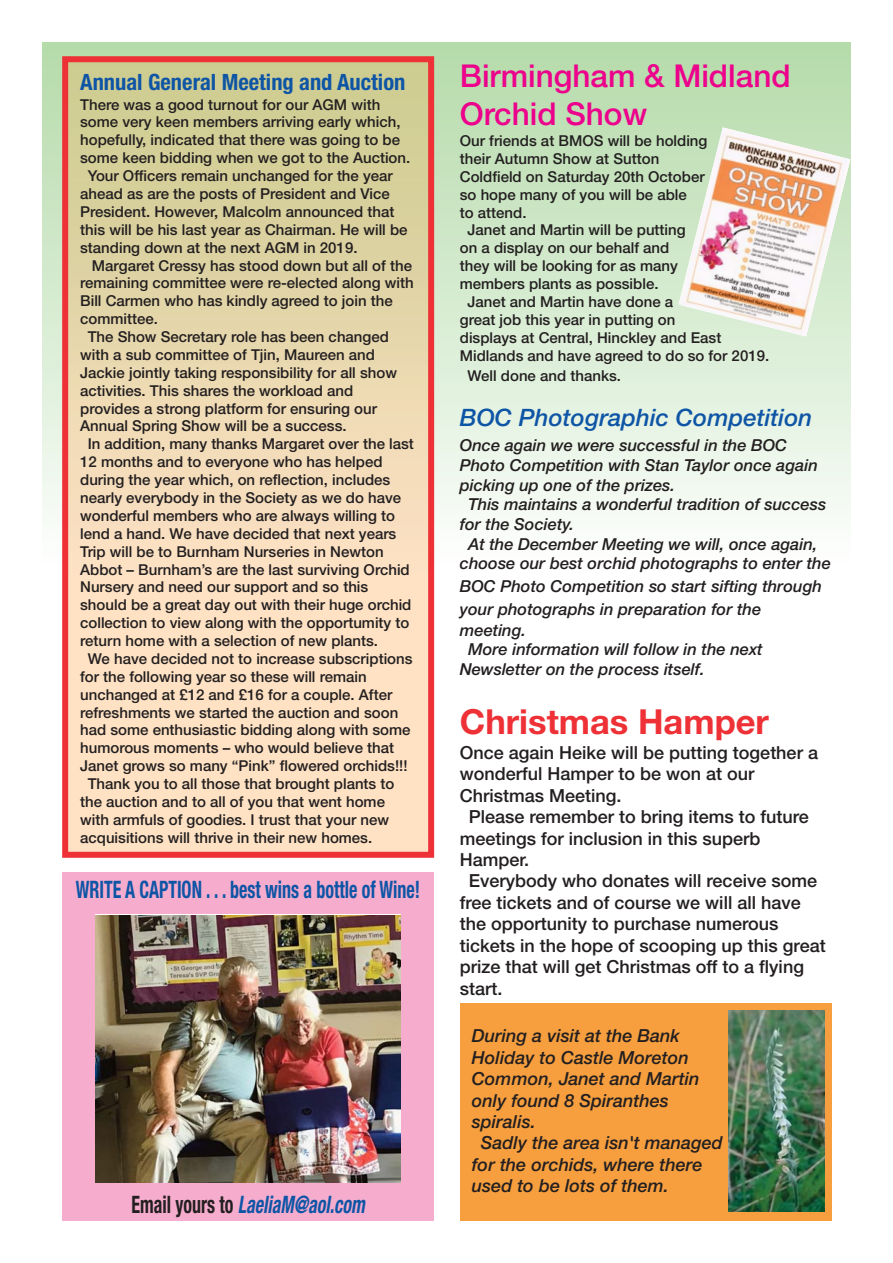
<style>
.page{position:relative;width:893px;height:1263px;background:#fff}
.page>*{position:absolute;margin:0;border:0;box-sizing:border-box;transform-origin:0 0}
.t1{font:700 34.5px "Helvetica Neue";color:#ee3136}
.t2{font:500 31.5px/37.5px "Helvetica Neue";color:#ec008c}
.t3{font:700 condensed 24px "Helvetica Neue";color:#0e55a6;scale:.75 1}
.t4{font:italic 700 condensed 24px "Helvetica Neue";color:#0e55a6;scale:.75 1}
.t5{font:italic 500 24px "Helvetica Neue";color:#0e55a6}
.t6{font:700 condensed 22.5px "Helvetica Neue";color:#0e55a6}
.t7{font:500 18px "Helvetica Neue";color:#231f20}
.t8{font:italic 500 18px "Helvetica Neue";color:#231f20}
.t9{font:italic 500 16.5px/23.2px "Helvetica Neue";color:#231f20}
.t10{font:500 15px "Helvetica Neue";color:#231f20}
.s1{font-style:normal;color:#231f20}
</style>
<div class="page">
<div style="left:43px;top:43px;width:807px;height:528px;background:linear-gradient(to bottom,#b4daa9,#fcfefc)"></div>
<div style="left:68px;top:571px;width:360px;height:281px;background:#fee2c3"></div>
<img style="left:69px;top:63px;width:358px;height:508px">
<div style="left:62px;top:56px;width:372px;height:802px;border:6px solid #ee3136"></div>
<img style="left:680px;top:128px;width:170px;height:208px">
<div style="left:62px;top:872px;width:372px;height:348px;background:#f6adcd"></div>
<img style="left:95px;top:915px;width:306px;height:267px">
<div style="left:460px;top:1003px;width:372px;height:217px;background:#f79f3e"></div>
<img style="left:728px;top:1011px;width:96px;height:200px">
<h3 class="t6" style="left:80px;top:74px;width:327px">Annual General Meeting and Auction</h3>
<p class="t10" style="left:80px;top:99px;width:302px">There was a good turnout for our AGM with</p>
<p class="t10" style="left:80px;top:117px;width:322px">some very keen members arriving early which,</p>
<p class="t10" style="left:80px;top:135px;width:321px">hopefully, indicated that there was going to be</p>
<p class="t10" style="left:80px;top:152px;width:332px">some keen bidding when we got to the Auction.</p>
<p class="t10" style="left:88px;top:170px;width:307px">Your Officers remain unchanged for the year</p>
<p class="t10" style="left:80px;top:188px;width:311px">ahead as are the posts of President and Vice</p>
<p class="t10" style="left:80px;top:206px;width:316px">President. However, Malcolm announced that</p>
<p class="t10" style="left:80px;top:224px;width:329px">this will be his last year as Chairman. He will be</p>
<p class="t10" style="left:80px;top:242px;width:279px">standing down at the next AGM in 2019.</p>
<p class="t10" style="left:92px;top:260px;width:322px">Margaret Cressy has stood down but all of the</p>
<p class="t10" style="left:80px;top:278px;width:335px">remaining committee were re-elected along with</p>
<p class="t10" style="left:80px;top:296px;width:314px">Bill Carmen who has kindly agreed to join the</p>
<p class="t10" style="left:80px;top:313px;width:79px">committee.</p>
<p class="t10" style="left:88px;top:331px;width:303px">The Show Secretary role has been changed</p>
<p class="t10" style="left:80px;top:349px;width:296px">with a sub committee of Tjin, Maureen and</p>
<p class="t10" style="left:80px;top:367px;width:318px">Jackie jointly taking responsibility for all show</p>
<p class="t10" style="left:80px;top:385px;width:275px">activities. This shares the workload and</p>
<p class="t10" style="left:80px;top:403px;width:298px">provides a strong platform for ensuring our</p>
<p class="t10" style="left:80px;top:421px;width:268px">Annual Spring Show will be a success.</p>
<p class="t10" style="left:88px;top:439px;width:328px">In addition, many thanks Margaret over the last</p>
<p class="t10" style="left:80px;top:456px;width:304px">12 months and to everyone who has helped</p>
<p class="t10" style="left:80px;top:474px;width:312px">during the year which, on reflection, includes</p>
<p class="t10" style="left:80px;top:492px;width:322px">nearly everybody in the Society as we do have</p>
<p class="t10" style="left:80px;top:510px;width:316px">wonderful members who are always willing to</p>
<p class="t10" style="left:80px;top:528px;width:318px">lend a hand. We have decided that next years</p>
<p class="t10" style="left:80px;top:546px;width:305px">Trip will be to Burnham Nurseries in Newton</p>
<p class="t10" style="left:80px;top:564px;width:331px">Abbot – Burnham’s are the last surviving Orchid</p>
<p class="t10" style="left:80px;top:582px;width:290px">Nursery and need our support and so this</p>
<p class="t10" style="left:80px;top:599px;width:333px">should be a great day out with their huge orchid</p>
<p class="t10" style="left:80px;top:617px;width:331px">collection to view along with the opportumity to</p>
<p class="t10" style="left:80px;top:635px;width:299px">return home with a selection of new plants.</p>
<p class="t10" style="left:88px;top:653px;width:326px">We have decided not to increase subscriptions</p>
<p class="t10" style="left:80px;top:671px;width:288px">for the following year so these will remain</p>
<p class="t10" style="left:80px;top:689px;width:314px">unchanged at £12 and £16 for a couple. After</p>
<p class="t10" style="left:80px;top:707px;width:320px">refreshments we started the auction and soon</p>
<p class="t10" style="left:80px;top:725px;width:332px">had some enthusiastic bidding along with some</p>
<p class="t10" style="left:80px;top:743px;width:315px">humorous moments – who would believe that</p>
<p class="t10" style="left:80px;top:760px;width:329px">Janet grows so many “Pink” flowered orchids!!!</p>
<p class="t10" style="left:88px;top:778px;width:308px">Thank you to all those that brought plants to</p>
<p class="t10" style="left:80px;top:796px;width:306px">the auction and to all of you that went home</p>
<p class="t10" style="left:80px;top:814px;width:310px">with armfuls of goodies. I trust that your new</p>
<p class="t10" style="left:80px;top:832px;width:294px">acquisitions will thrive in their new homes.</p>
<h3 class="t3" style="left:76px;top:881px;width:461px">WRITE A CAPTION . . . best wins a bottle of Wine!</h3>
<h3 class="t4" style="left:132px;top:1195px;width:317px"><span class="s1">E m a i l y o u r s t o</span> LaeliaM@aol.com</h3>
<h2 class="t2" style="left:460px;top:60px;width:332px">Birmingham &amp; Midland<br>Orchid Show</h2>
<p class="t10" style="left:460px;top:135px;width:249px">Our friends at BMOS will be holding</p>
<p class="t10" style="left:460px;top:153px;width:201px">their Autumn Show at Sutton</p>
<p class="t10" style="left:460px;top:171px;width:246px">Coldfield on Saturday 20th October</p>
<p class="t10" style="left:460px;top:189px;width:229px">so hope many of you will be able</p>
<p class="t10" style="left:460px;top:207px;width:68px">to attend.</p>
<p class="t10" style="left:467px;top:225px;width:220px">Janet and Martin will be putting</p>
<p class="t10" style="left:460px;top:243px;width:211px">on a display on our behalf and</p>
<p class="t10" style="left:460px;top:260px;width:220px">they will be looking for as many</p>
<p class="t10" style="left:460px;top:278px;width:200px">members plants as possible.</p>
<p class="t10" style="left:467px;top:296px;width:207px">Janet and Martin have done a</p>
<p class="t10" style="left:460px;top:314px;width:217px">great job this year in putting on</p>
<p class="t10" style="left:460px;top:332px;width:263px">displays at Central, Hinckley and East</p>
<p class="t10" style="left:460px;top:350px;width:311px">Midlands and have agreed to do so for 2019.</p>
<p class="t10" style="left:467px;top:371px;width:155px">Well done and thanks.</p>
<h3 class="t5" style="left:460px;top:408px;width:354px">BOC Photographic Competition</h3>
<p class="t9" style="left:460px;top:435px;width:329px">Once again we were successful in the BOC</p>
<p class="t9" style="left:460px;top:455px;width:360px">Photo Competition with Stan Taylor once again</p>
<p class="t9" style="left:460px;top:475px;width:217px">picking up one of the prizes.</p>
<p class="t9" style="left:468px;top:494px;width:360px">This maintains a wonderful tradition of success</p>
<p class="t9" style="left:460px;top:514px;width:116px">for the Society.</p>
<p class="t9" style="left:468px;top:534px;width:351px">At the December Meeting we will, once again,</p>
<p class="t9" style="left:460px;top:553px;width:373px">choose our best orchid photographs to enter the</p>
<p class="t9" style="left:460px;top:576px;width:364px">BOC Photo Competition so start sifting through your photographs in preparation for the</p>
<p class="t9" style="left:460px;top:620px;width:68px">meeting.</p>
<p class="t9" style="left:468px;top:639px;width:296px">More information will follow in the next</p>
<p class="t9" style="left:460px;top:659px;width:246px">Newsletter on the process itself.</p>
<h1 class="t1" style="left:460px;top:709px;width:311px">Christmas Hamper</h1>
<p class="t7" style="left:460px;top:746px;width:360px">Once again Heike will be putting together a</p>
<p class="t7" style="left:460px;top:767px;width:296px">wonderful Hamper to be won at our</p>
<p class="t7" style="left:460px;top:789px;width:163px">Christmas Meeting.</p>
<p class="t7" style="left:469px;top:810px;width:342px">Please remember to bring items to future</p>
<p class="t7" style="left:460px;top:832px;width:302px">meetings for inclusion in this superb</p>
<p class="t7" style="left:460px;top:853px;width:71px">Hamper.</p>
<p class="t7" style="left:469px;top:874px;width:350px">Everybody who donates will receive some</p>
<p class="t7" style="left:460px;top:896px;width:342px">free tickets and of course we will all have</p>
<p class="t7" style="left:460px;top:917px;width:320px">the opportunity to purchase numerous</p>
<p class="t7" style="left:460px;top:939px;width:367px">tickets in the hope of scooping up this great</p>
<p class="t7" style="left:460px;top:960px;width:346px">prize that will get Christmas off to a flying</p>
<p class="t7" style="left:460px;top:982px;width:44px">start.</p>
<p class="t8" style="left:472px;top:1029px;width:209px">During a visit at the Bank</p>
<p class="t8" style="left:472px;top:1051px;width:218px">Holiday to Castle Moreton</p>
<p class="t8" style="left:472px;top:1072px;width:229px">Common, Janet and Martin</p>
<p class="t8" style="left:472px;top:1094px;width:198px">only found 8 Spiranthes</p>
<p class="t8" style="left:472px;top:1115px;width:65px">spiralis.</p>
<p class="t8" style="left:481px;top:1136px;width:243px">Sadly the area isn't managed</p>
<p class="t8" style="left:472px;top:1158px;width:232px">for the orchids, where there</p>
<p class="t8" style="left:472px;top:1179px;width:198px">used to be lots of them.</p>
</div>
